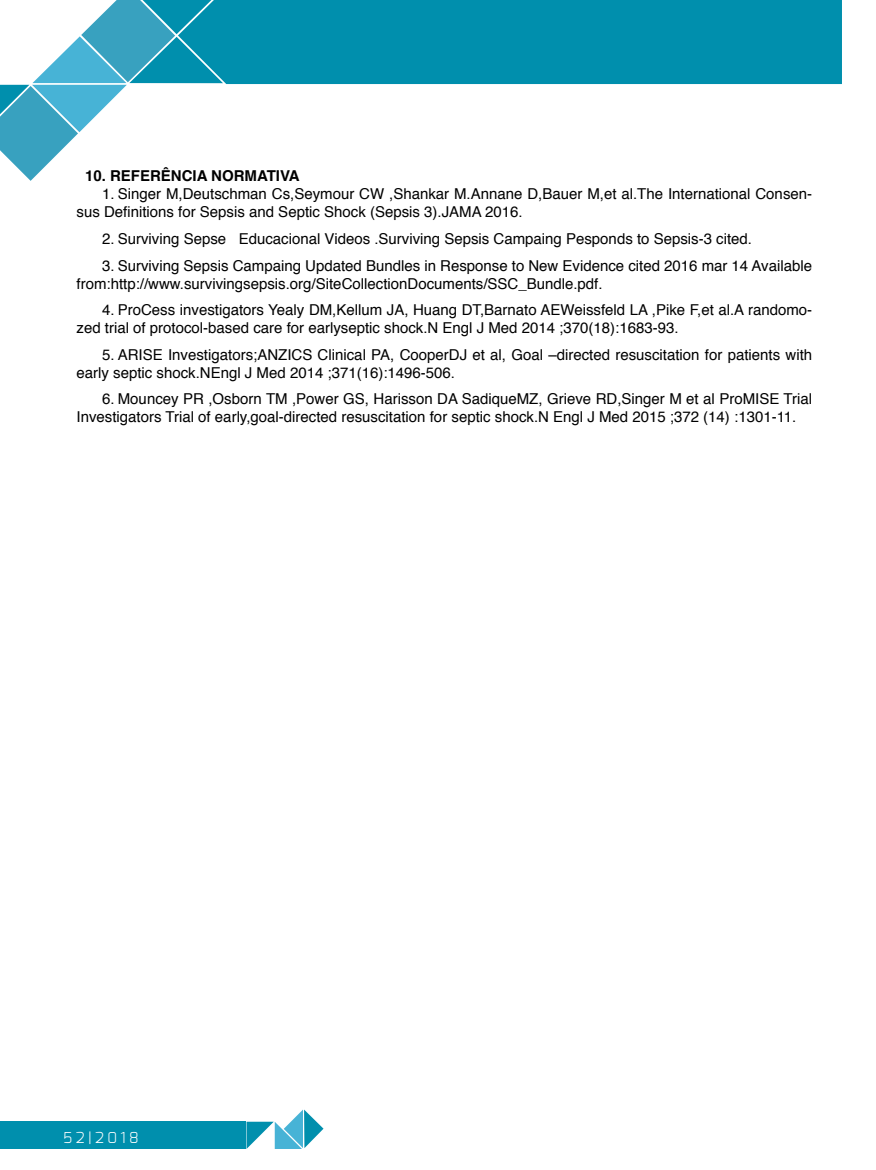
<style>
.page{position:relative;width:876px;height:1170px;background:#fff}
.page>*{position:absolute;margin:0;border:0;box-sizing:border-box;transform-origin:0 0}
.t1{font:15px/18px "Helvetica";color:#000}
.t2{font:700 15px "Helvetica";color:#000}
.t3{font:300 15px "Exo";letter-spacing:.22em;color:#fff}
</style>
<div class="page">
<div style="left:0;top:1121px;width:245px;height:27px;background:#008fad"></div>
<div style="left:224px;top:0;width:618px;height:84px;background:#008fad"></div>
<svg style="left:0;top:0;width:224px;height:181px"></svg>
<svg style="left:246px;top:1109px;width:77px;height:39px"></svg>
<p class="t2" style="left:85px;top:164px;width:216px">10. REFERÊNCIA NORMATIVA</p>
<p class="t1" style="left:77px;top:186px;width:737px;text-indent:26px">1. Singer M,Deutschman Cs,Seymour CW ,Shankar M.Annane D,Bauer M,et al.The International Consen&shy;sus Definitions for Sepsis and Septic Shock (Sepsis 3).JAMA 2016.</p>
<p class="t1" style="left:102px;top:230px;width:651px">2. Surviving Sepse Educacional Videos .Surviving Sepsis Campaing Pesponds to Sepsis-3 cited.</p>
<p class="t1" style="left:77px;top:257px;width:737px;text-indent:26px">3. Surviving Sepsis Campaing Updated Bundles in Response to New Evidence cited 2016 mar 14 Available from:http://www.survivingsepsis.org/SiteCollectionDocuments/SSC_Bundle.pdf.</p>
<p class="t1" style="left:77px;top:301px;width:737px;text-indent:26px">4. ProCess investigators Yealy DM,Kellum JA, Huang DT,Barnato AEWeissfeld LA ,Pike F,et al.A randomo&shy;zed trial of protocol-based care for earlyseptic shock.N Engl J Med 2014 ;370(18):1683-93.</p>
<p class="t1" style="left:77px;top:346px;width:737px;text-indent:26px">5. ARISE Investigators;ANZICS Clinical PA, CooperDJ et al, Goal –directed resuscitation for patients with early septic shock.NEngl J Med 2014 ;371(16):1496-506.</p>
<p class="t1" style="left:77px;top:390px;width:737px;text-indent:26px">6. Mouncey PR ,Osborn TM ,Power GS, Harisson DA SadiqueMZ, Grieve RD,Singer M et al ProMISE Trial<br>Investigators Trial of early,goal-directed resuscitation for septic shock.N Engl J Med 2015 ;372 (14) :1301-11.</p>
<p class="t3" style="left:63px;top:1127px;width:77px">52|2018</p>
</div>
